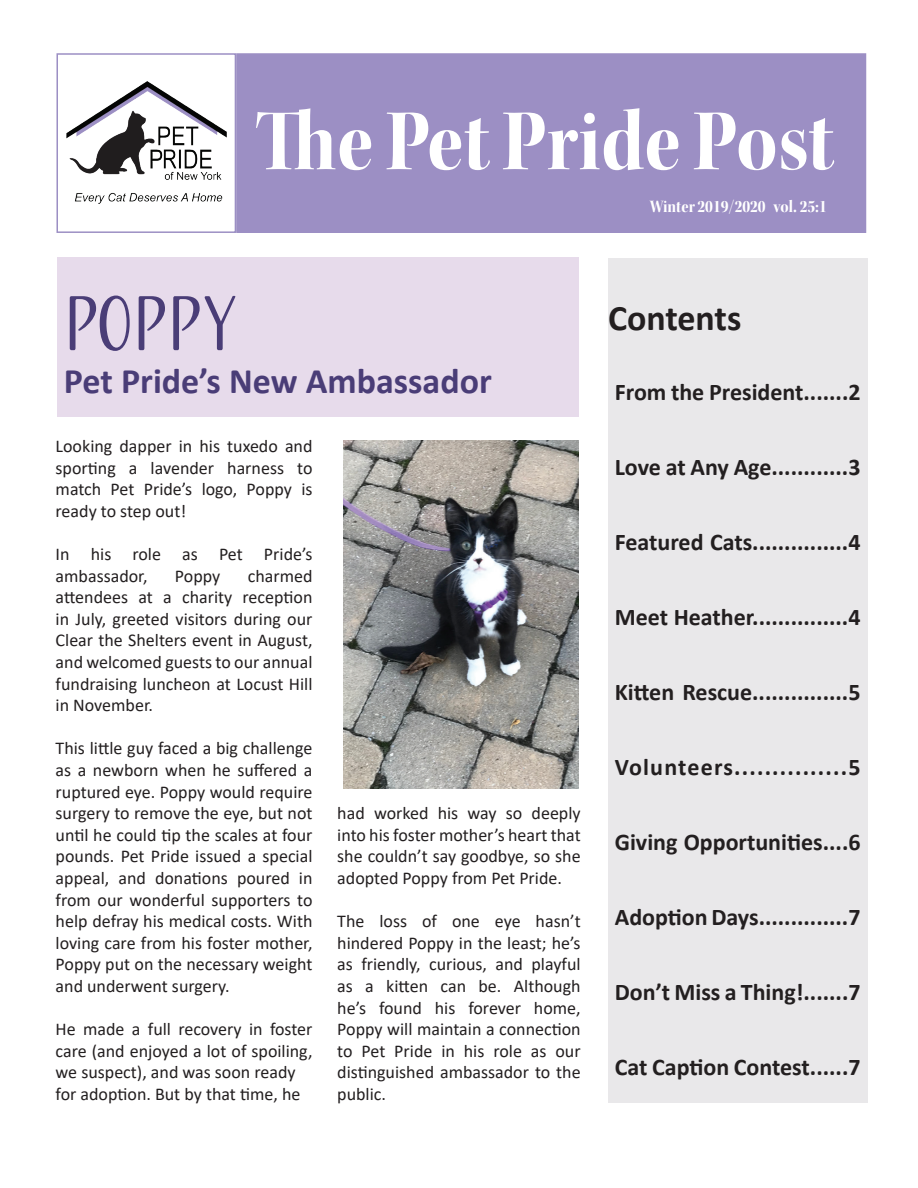
<style>
.page{position:relative;width:918px;height:1188px;background:#fff}
.page>*{position:absolute;margin:0;border:0;box-sizing:border-box;transform-origin:0 0}
.t1{font:90px "Kepler Std Bold Scn Disp";letter-spacing:.005em;color:#fff}
.t2{font:72px "Adorn S Condensed Sans";letter-spacing:-.01em;color:#4a3d77}
.t3{font:700 36px "Calibri";color:#4a3d77}
.t4{font:700 36px "Calibri";color:#231f20}
.t5{font:700 24px "Calibri";color:#231f20}
.t6{font:700 24px "Calibri";letter-spacing:.05em;color:#231f20}
.t7{font:18px/21.6px "Calibri";color:#231f20;text-align:justify}
.t8{font:18px "Kepler Std Bold Scn Disp";color:#fff}
</style>
<div class="page">
<img style="left:66px;top:81px;width:161px;height:123px">
<div style="left:56px;top:53px;width:180px;height:180px;border:2px solid #9c8fc4"></div>
<div style="left:237px;top:54px;width:629px;height:178px;background:#9c8fc4"></div>
<div style="left:236px;top:53px;width:630px;height:180px;border:2px solid #9c8fc4"></div>
<div style="left:57px;top:257px;width:522px;height:160px;background:#e7dbeb"></div>
<img style="left:343px;top:441px;width:236px;height:347px">
<div style="left:608px;top:258px;width:259px;height:845px;background:#e9e8ea"></div>
<h1 class="t1" style="left:255px;top:91px;width:581px">The Pet Pride Post</h1>
<p class="t8" style="left:650px;top:197px;width:178px">Winter 2019/2020 vol. 25:1</p>
<h2 class="t2" style="left:64px;top:279px;width:175px">Poppy</h2>
<h3 class="t3" style="left:64px;top:356px;width:429px">Pet Pride’s New Ambassador</h3>
<p class="t7" style="left:56px;top:435px;width:258px">Looking dapper in his tuxedo and sporting a lavender harness to match Pet Pride’s logo, Poppy is ready to step out!</p>
<p class="t7" style="left:56px;top:543px;width:258px">In his role as Pet Pride’s ambassador,</p>
<p class="t7" style="left:56px;top:564px;width:258px;text-indent:192px">charmed attendees at a charity reception in July, greeted visitors during our Clear the Shelters event in August, and welcomed guests to our annual fundraising luncheon at Locust Hill in November.</p>
<p class="t7" style="left:56px;top:737px;width:258px">This little guy faced a big challenge as a newborn when he suffered a ruptured eye. Poppy would require surgery to remove the eye, but not until he could tip the scales at four pounds. Pet Pride issued a special appeal, and donations poured in from our wonderful supporters to help defray his medical costs. With loving care from his foster mother, Poppy put on the necessary weight and underwent surgery.</p>
<p class="t7" style="left:56px;top:1018px;width:258px;text-align:left">He made a full recovery in foster care (and enjoyed a lot of spoiling, we suspect), and was soon ready for adoption. But by that time, he</p>
<p class="t7" style="left:175px;top:564px;width:47px">Poppy</p>
<p class="t7" style="left:337px;top:802px;width:245px">had worked his way so deeply into his foster mother’s heart that she couldn’t say goodbye, so she adopted Poppy from Pet Pride.</p>
<p class="t7" style="left:337px;top:910px;width:245px">The loss of one eye hasn’t hindered Poppy in the least; he’s as friendly, curious, and playful as a kitten can be. Although he’s found his forever home, Poppy will maintain a connection to Pet Pride in his role as our distinguished ambassador to the public.</p>
<h3 class="t4" style="left:608px;top:292px;width:135px">Contents</h3>
<h3 class="t5" style="left:615px;top:375px;width:247px">From the President.......2</h3>
<h3 class="t5" style="left:615px;top:450px;width:247px">Love at Any Age............3</h3>
<h3 class="t5" style="left:615px;top:525px;width:247px">Featured Cats...............4</h3>
<h3 class="t5" style="left:615px;top:600px;width:247px">Meet Heather...............4</h3>
<h3 class="t5" style="left:615px;top:675px;width:247px">Kitten Rescue...............5</h3>
<h3 class="t6" style="left:615px;top:750px;width:247px">Volunteers...............5</h3>
<h3 class="t5" style="left:615px;top:825px;width:247px">Giving Opportunities....6</h3>
<h3 class="t5" style="left:615px;top:900px;width:247px">Adoption Days..............7</h3>
<h3 class="t5" style="left:615px;top:975px;width:247px">Don’t Miss a Thing!.......7</h3>
<h3 class="t5" style="left:615px;top:1050px;width:247px">Cat Caption Contest......7</h3>
</div>
